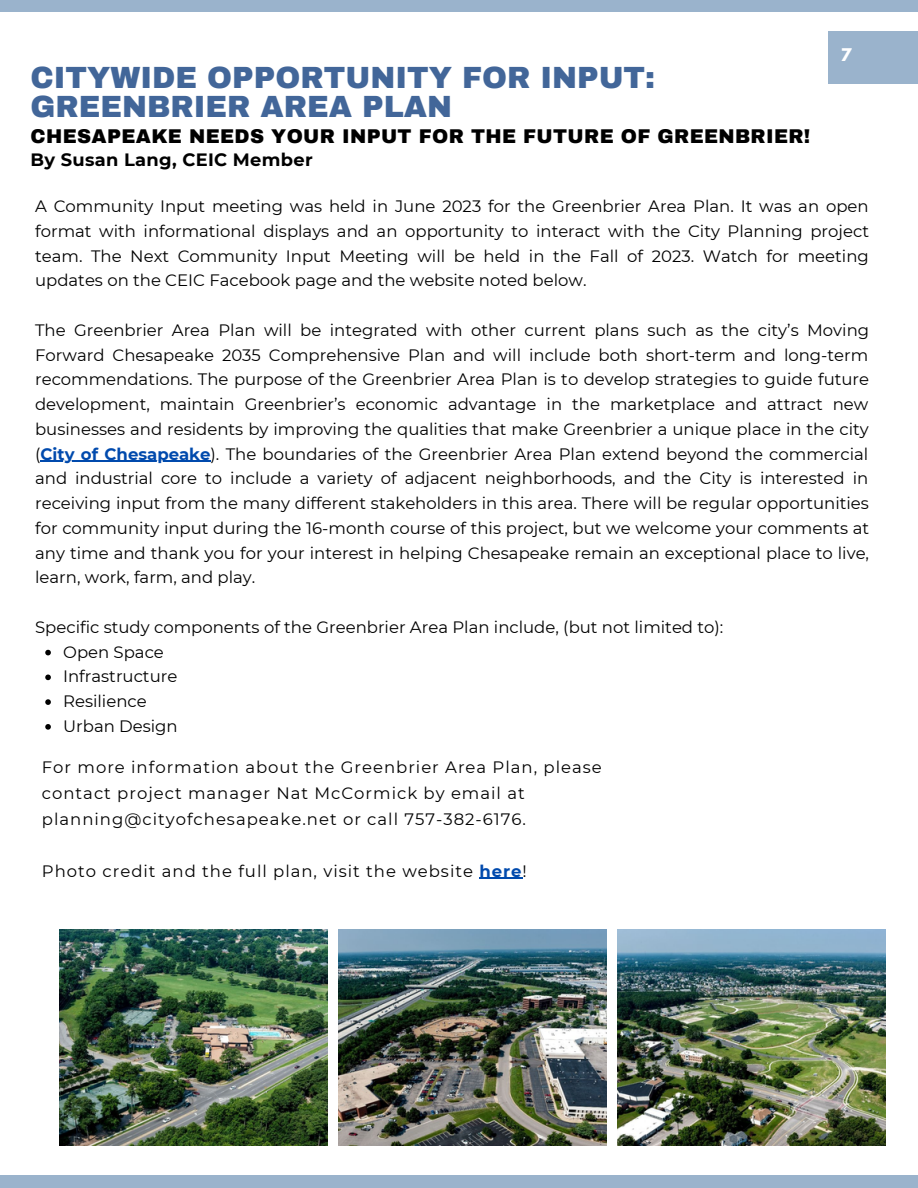
<style>
.page{position:relative;width:918px;height:1188px;background:#fff}
.page>*{position:absolute;margin:0;border:0;box-sizing:border-box;transform-origin:0 0}
.t1{font:900 30px/29.2px "Archivo";color:#426699}
.t2{font:900 19.5px "Archivo";letter-spacing:.015em;color:#000}
.t3{font:700 17.85px "Montserrat";letter-spacing:.015em;color:#000}
.t4{font:16.5px/24.8px "Montserrat";color:#000;text-align:justify}
.t5{font:16.5px/25.8px "Montserrat";letter-spacing:.06em;color:#000}
.t6{font:700 15.45px "League Spartan";color:#fff}
.s1{font-weight:700;color:#004aad}
</style>
<div class="page">
<div style="left:0;top:0;width:918px;height:12px;background:#9ab3cc"></div>
<div style="left:0;top:1175px;width:918px;height:13px;background:#9ab3cc"></div>
<svg style="left:45px;top:650px;width:6px;height:5px"></svg>
<svg style="left:45px;top:675px;width:6px;height:5px"></svg>
<svg style="left:45px;top:699px;width:6px;height:6px"></svg>
<svg style="left:45px;top:724px;width:6px;height:6px"></svg>
<hr style="left:41px;top:461px;width:170px;height:1px;background:#004aad">
<div style="left:828px;top:32px;width:90px;height:52px;background:#9ab3cc"></div>
<img style="left:338px;top:929px;width:268px;height:216px">
<img style="left:59px;top:929px;width:268px;height:216px">
<img style="left:617px;top:929px;width:268px;height:216px">
<hr style="left:479px;top:878px;width:44px;height:1px;background:#004aad">
<p class="t1" style="left:31px;top:63px;width:626px">CITYWIDE OPPORTUNITY FOR INPUT:<br>GREENBRIER AREA PLAN</p>
<p class="t2" style="left:31px;top:125px;width:781px">CHESAPEAKE NEEDS YOUR INPUT FOR THE FUTURE OF GREENBRIER!</p>
<p class="t3" style="left:31px;top:149px;width:284px">By Susan Lang, CEIC Member</p>
<p class="t6" style="left:841px;top:47px;width:12px">7</p>
<p class="t4" style="left:35px;top:194px;width:835px">A Community Input meeting was held in June 2023 for the Greenbrier Area Plan. It was an open format with informational displays and an opportunity to interact with the City Planning project team. The Next Community Input Meeting will be held in the Fall of 2023. Watch for meeting updates on the CEIC Facebook page and the website noted below.</p>
<p class="t4" style="left:35px;top:318px;width:836px">The Greenbrier Area Plan will be integrated with other current plans such as the city’s Moving Forward Chesapeake 2035 Comprehensive Plan and will include both short-term and long-term recommendations. The purpose of the Greenbrier Area Plan is to develop strategies to guide future development, maintain Greenbrier’s economic advantage in the marketplace and attract new businesses and residents by improving the qualities that make Greenbrier a unique place in the city (<span class="s1">City of Chesapeake</span>). The boundaries of the Greenbrier Area Plan extend beyond the commercial and industrial core to include a variety of adjacent neighborhoods, and the City is interested in receiving input from the many different stakeholders in this area. There will be regular opportunities for community input during the 16-month course of this project, but we welcome your comments at any time and thank you for your interest in helping Chesapeake remain an exceptional place to live, learn, work, farm, and play.</p>
<p class="t4" style="left:35px;top:615px;width:690px">Specific study components of the Greenbrier Area Plan include, (but not limited to):</p>
<p class="t4" style="left:63px;top:639px;width:102px">Open Space</p>
<p class="t4" style="left:63px;top:664px;width:116px">Infrastructure</p>
<p class="t4" style="left:63px;top:689px;width:85px">Resilience</p>
<p class="t4" style="left:63px;top:714px;width:116px">Urban Design</p>
<p class="t5" style="left:42px;top:754px;width:561px">For more information about the Greenbrier Area Plan, please contact project manager Nat McCormick by email at planning@cityofchesapeake.net or call 757-382-6176.</p>
<p class="t5" style="left:42px;top:858px;width:487px">Photo credit and the full plan, visit the website <span class="s1">here</span>!</p>
</div>
